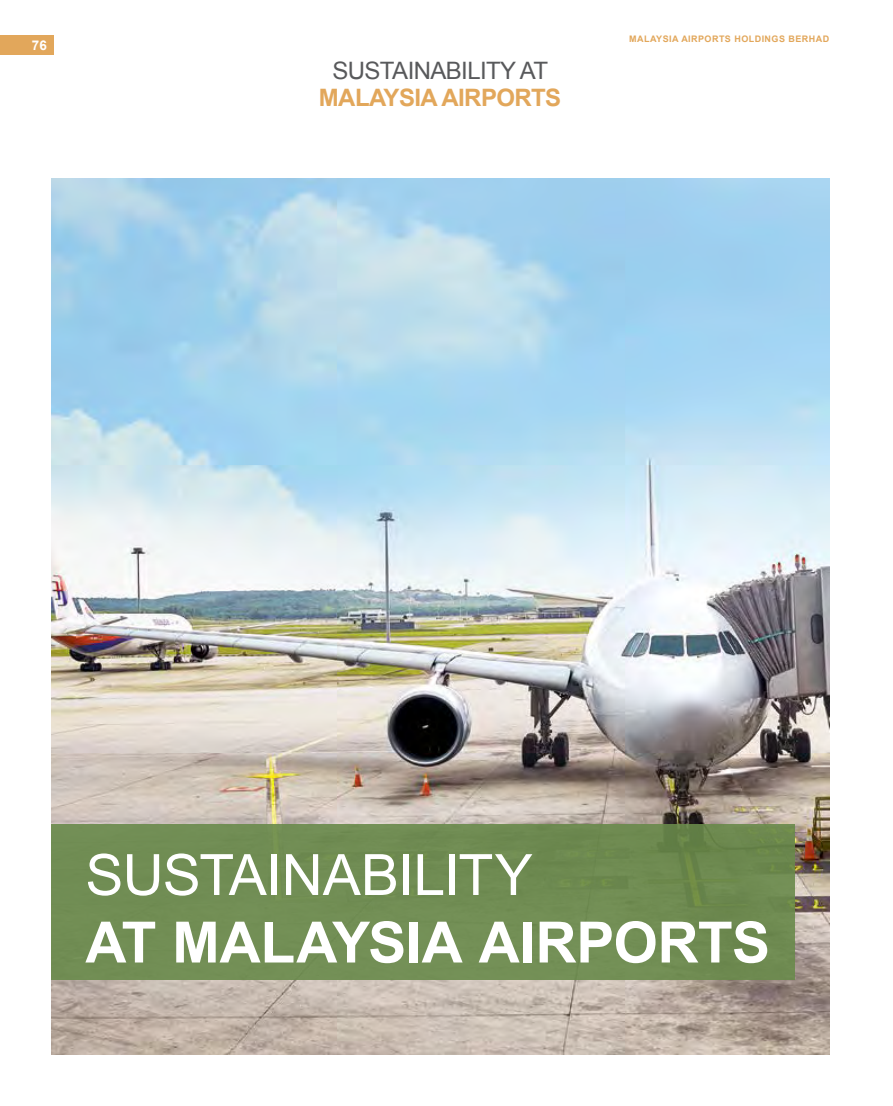
<style>
.page{position:relative;width:893px;height:1106px;background:#fff}
.page>*{position:absolute;margin:0;border:0;box-sizing:border-box;transform-origin:0 0}
.t1{font:700 57px "Arial";letter-spacing:-.005em;color:#fff}
.t2{font:57px "Arial";letter-spacing:-.015em;color:#fff}
.t3{font:24px "Arial";letter-spacing:-.025em;color:#58595b}
.t4{font:700 24px "Arial";letter-spacing:-.025em;color:#e2a75b}
.t5{font:700 13.35px "Arial";color:#fff}
.t6{font:700 9px "Arial";letter-spacing:.05em;color:#e2a75b}
</style>
<div class="page">
<div style="left:0;top:36px;width:32px;height:19px;background:#e2a75b"></div>
<div style="left:25px;top:36px;width:29px;height:19px;background:#e2a75b"></div>
<img style="left:51px;top:179px;width:778px;height:875px">
<div style="left:52px;top:824px;width:743px;height:156px;background:#718d54"></div>
<h3 class="t5" style="left:32px;top:37px;width:17px">76</h3>
<h2 class="t3" style="left:332px;top:55px;width:217px">SUSTAINABILITY AT</h2>
<h2 class="t4" style="left:319px;top:81px;width:244px">MALAYSIA AIRPORTS</h2>
<p class="t6" style="left:629px;top:33px;width:201px">MALAYSIA AIRPORTS HOLDINGS BERHAD</p>
<h1 class="t2" style="left:85px;top:837px;width:449px">SUSTAINABILITY</h1>
<h1 class="t1" style="left:85px;top:904px;width:686px">AT MALAYSIA AIRPORTS</h1>
</div>
